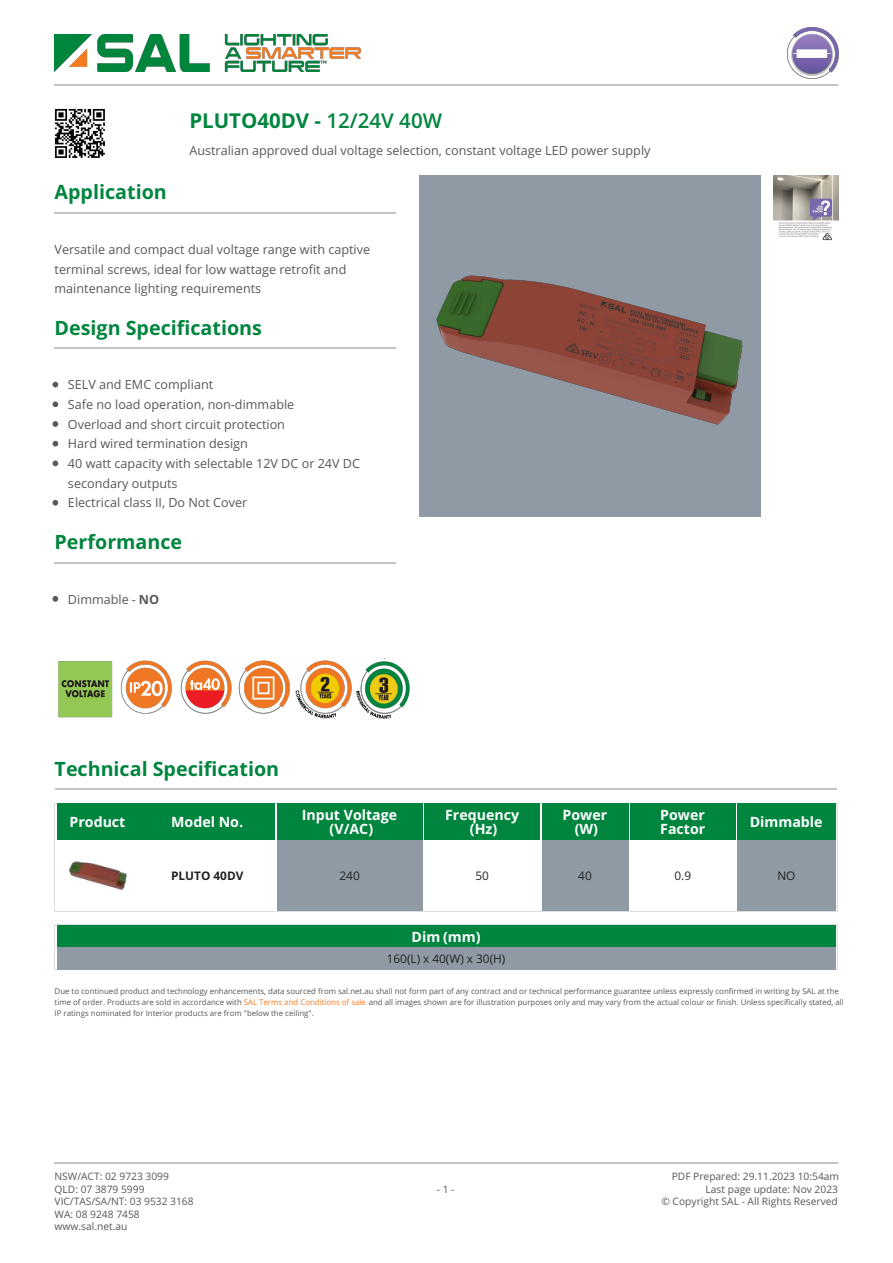
<style>
.page{position:relative;width:893px;height:1263px;background:#fff}
.page>*{position:absolute;margin:0;border:0;box-sizing:border-box;transform-origin:0 0}
.t1{font:700 20.55px "Open Sans";color:#00853f}
.t2{font:700 19.65px "Open Sans";color:#00853f}
.t3{font:700 14.25px/14.2px "Open Sans";color:#fff;text-align:center}
.t4{font:12.6px/19.6px "Open Sans";color:#585858}
.t5{font:11.85px "Open Sans";color:#222}
.t6{font:700 11.85px "Open Sans";color:#222}
.t7{font:10.2px/12.6px "Open Sans";color:#585858}
.t8{font:7.95px/11.1px "Open Sans";color:#585858}
.s1{font-weight:600}
.s2{font-weight:700}
.s3{color:#f47b20}
</style>
<div class="page">
<img style="left:55px;top:108px;width:50px;height:50px">
<hr style="left:55px;top:212px;width:341px;height:2px;background:#c4c4c4">
<hr style="left:55px;top:348px;width:341px;height:1px;background:#c4c4c4">
<hr style="left:55px;top:562px;width:341px;height:1px;background:#c4c4c4">
<svg style="left:53px;top:382px;width:5px;height:5px"></svg>
<svg style="left:53px;top:402px;width:5px;height:5px"></svg>
<svg style="left:53px;top:421px;width:5px;height:6px"></svg>
<svg style="left:53px;top:441px;width:5px;height:5px"></svg>
<svg style="left:53px;top:461px;width:5px;height:5px"></svg>
<svg style="left:53px;top:500px;width:5px;height:6px"></svg>
<svg style="left:53px;top:596px;width:5px;height:6px"></svg>
<img style="left:419px;top:176px;width:341px;height:341px">
<img style="left:773px;top:176px;width:65px;height:64px">
<img style="left:58px;top:660px;width:352px;height:59px">
<hr style="left:55px;top:803px;width:783px;height:1px;background:#ddd">
<hr style="left:55px;top:911px;width:783px;height:1px;background:#ddd">
<hr style="left:55px;top:803px;width:1px;height:109px;background:#ddd">
<hr style="left:837px;top:803px;width:1px;height:109px;background:#ddd">
<hr style="left:55px;top:789px;width:781px;height:1px;background:#c4c4c4">
<div style="left:57px;top:804px;width:81px;height:36px;background:#00853f"></div>
<div style="left:140px;top:804px;width:135px;height:36px;background:#00853f"></div>
<div style="left:277px;top:804px;width:145px;height:36px;background:#00853f"></div>
<div style="left:424px;top:804px;width:116px;height:36px;background:#00853f"></div>
<div style="left:541px;top:804px;width:87px;height:36px;background:#00853f"></div>
<div style="left:630px;top:804px;width:105px;height:36px;background:#00853f"></div>
<div style="left:737px;top:804px;width:98px;height:36px;background:#00853f"></div>
<div style="left:277px;top:840px;width:145px;height:71px;background:#909aa4"></div>
<div style="left:541px;top:840px;width:87px;height:71px;background:#909aa4"></div>
<div style="left:737px;top:840px;width:98px;height:71px;background:#909aa4"></div>
<hr style="left:55px;top:924px;width:783px;height:1px;background:#ddd">
<hr style="left:55px;top:969px;width:783px;height:1px;background:#ddd">
<hr style="left:55px;top:924px;width:1px;height:46px;background:#ddd">
<hr style="left:837px;top:924px;width:1px;height:46px;background:#ddd">
<div style="left:57px;top:925px;width:778px;height:22px;background:#00853f"></div>
<div style="left:57px;top:947px;width:778px;height:22px;background:#909aa4"></div>
<img style="left:69px;top:861px;width:58px;height:30px">
<hr style="left:55px;top:84px;width:783px;height:2px;background:#c4c4c4">
<img style="left:55px;top:34px;width:305px;height:38px">
<img style="left:787px;top:28px;width:51px;height:50px">
<hr style="left:55px;top:1162px;width:783px;height:1px;background:#c4c4c4">
<h1 class="t1" style="left:189px;top:112px;width:254px">PLUTO40DV - <span class="s1">12/24V 40W</span></h1>
<h3 class="t4" style="left:189px;top:142px;width:462px">Australian approved dual voltage selection, constant voltage LED power supply</h3>
<h2 class="t2" style="left:55px;top:184px;width:114px">Application</h2>
<h3 class="t4" style="left:55px;top:241px;width:317px">Versatile and compact dual voltage range with captive terminal screws, ideal for low wattage retrofit and maintenance lighting requirements</h3>
<h2 class="t2" style="left:55px;top:320px;width:209px">Design Specifications</h2>
<h3 class="t4" style="left:68px;top:376px;width:293px">SELV and EMC compliant<br>Safe no load operation, non-dimmable<br>Overload and short circuit protection<br>Hard wired termination design<br>40 watt capacity with selectable 12V DC or 24V DC secondary outputs<br>Electrical class II, Do Not Cover</h3>
<h2 class="t2" style="left:55px;top:534px;width:129px">Performance</h2>
<h3 class="t4" style="left:68px;top:590px;width:93px">Dimmable - <span class="s2">NO</span></h3>
<h2 class="t2" style="left:55px;top:761px;width:226px">Technical Specification</h2>
<h3 class="t3" style="left:70px;top:816px;width:57px">Product</h3>
<h3 class="t3" style="left:171px;top:816px;width:73px">Model No.</h3>
<h3 class="t3" style="left:302px;top:809px;width:97px">Input Voltage (V/AC)</h3>
<h3 class="t3" style="left:445px;top:809px;width:75px">Frequency (Hz)</h3>
<h3 class="t3" style="left:562px;top:809px;width:46px">Power (W)</h3>
<h3 class="t3" style="left:660px;top:809px;width:46px;text-align:left">Power<br>Factor</h3>
<h3 class="t3" style="left:749px;top:816px;width:74px">Dimmable</h3>
<h3 class="t6" style="left:171px;top:871px;width:74px">PLUTO 40DV</h3>
<h3 class="t5" style="left:339px;top:871px;width:22px">240</h3>
<h3 class="t5" style="left:475px;top:871px;width:15px">50</h3>
<h3 class="t5" style="left:578px;top:871px;width:15px">40</h3>
<h3 class="t5" style="left:674px;top:871px;width:18px">0.9</h3>
<h3 class="t5" style="left:777px;top:871px;width:20px">NO</h3>
<h3 class="t3" style="left:411px;top:931px;width:70px">Dim (mm)</h3>
<h3 class="t5" style="left:387px;top:954px;width:120px">160(L) x 40(W) x 30(H)</h3>
<p class="t8" style="left:55px;top:986px;width:790px">Due to continued product and technology enhancements, data sourced from sal.net.au shall not form part of any contract and or technical performance guarantee unless expressly confirmed in writing by SAL at the time of order. Products are sold in accordance with <span class="s3">SAL Terms and Conditions of sale</span> and all images shown are for illustration purposes only and may vary from the actual colour or finish. Unless specifically stated, all<br>IP ratings nominated for Interior products are from "below the ceiling".</p>
<p class="t7" style="left:55px;top:1171px;width:141px">NSW/ACT: 02 9723 3099<br>QLD: 07 3879 5999<br>VIC/TAS/SA/NT: 03 9532 3168<br>WA: 08 9248 7458 www.sal.net.au</p>
<p class="t7" style="left:437px;top:1184px;width:19px">- 1 -</p>
<p class="t7" style="left:661px;top:1171px;width:179px;text-align:right">PDF Prepared: 29.11.2023 10:54am<br>Last page update: Nov 2023<br>© Copyright SAL - All Rights Reserved</p>
</div>
